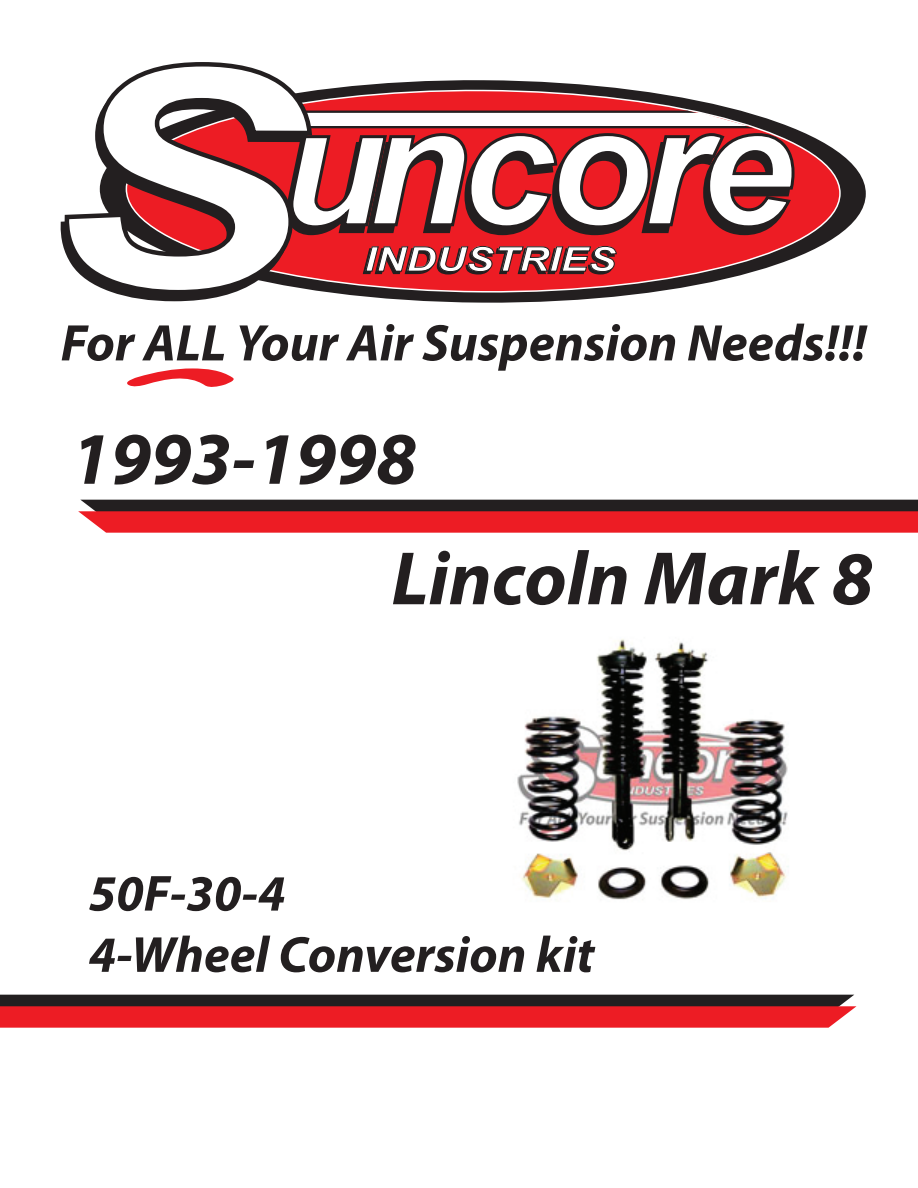
<style>
.page{position:relative;width:918px;height:1188px;background:#fff}
.page>*{position:absolute;margin:0;border:0;box-sizing:border-box;transform-origin:0 0}
.t1{font:italic 700 76.2px "Myriad Pro";color:#231f20}
.t2{font:italic 700 74.4px "Myriad Pro";color:#231f20}
.t3{font:italic 700 51.9px "Myriad Pro";color:#231f20}
.t4{font:italic 700 51px/61.2px "Myriad Pro";color:#231f20}
.t5{font:italic 700 33.9px "Arial";color:#fff;scale:1.22 1}
</style>
<div class="page">
<svg style="left:327px;top:80px;width:539px;height:223px"></svg>
<svg style="left:315px;top:89px;width:525px;height:204px"></svg>
<svg style="left:362px;top:246px;width:255px;height:29px;background:#9b1c22"></svg>
<svg style="left:60px;top:221px;width:158px;height:81px"></svg>
<svg style="left:62px;top:62px;width:253px;height:235px"></svg>
<svg style="left:254px;top:111px;width:542px;height:126px"></svg>
<svg style="left:127px;top:368px;width:107px;height:19px"></svg>
<svg style="left:78px;top:500px;width:840px;height:33px;background:#a92328"></svg>
<svg style="left:0;top:995px;width:857px;height:33px;background:#a92228"></svg>
<img style="left:517px;top:639px;width:272px;height:261px">
<p class="t5" style="left:364px;top:237px;width:208px">INDUSTRIES</p>
<p class="t3" style="left:61px;top:309px;width:807px">For ALL Your Air Suspension Needs!!!</p>
<p class="t2" style="left:70px;top:410px;width:348px">1993-1998</p>
<p class="t1" style="left:392px;top:529px;width:483px">Lincoln Mark 8</p>
<p class="t4" style="left:88px;top:861px;width:507px">50F-30-4<br>4-Wheel Conversion kit</p>
</div>
